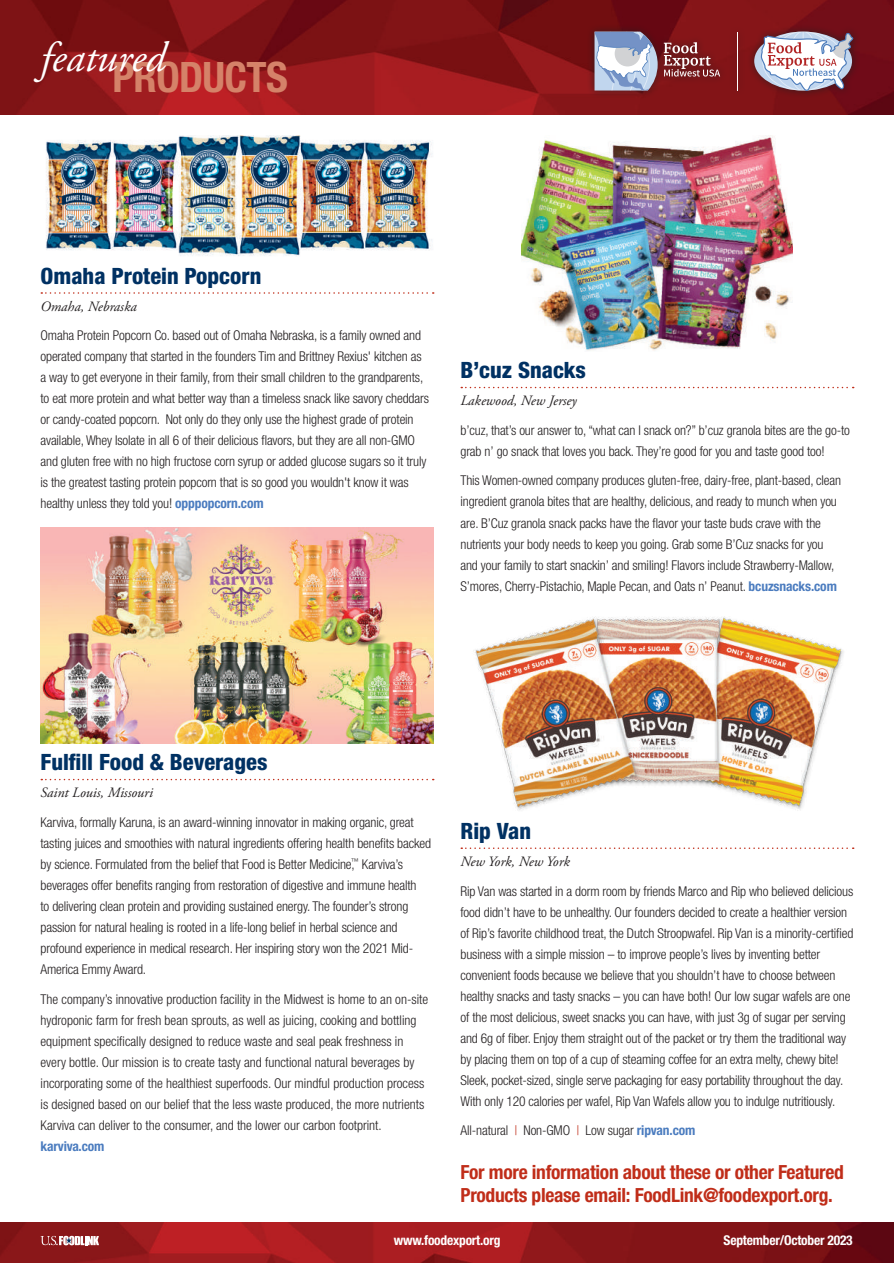
<style>
.page{position:relative;width:894px;height:1263px;background:#fff}
.page>*{position:absolute;margin:0;border:0;box-sizing:border-box;transform-origin:0 0}
.t1{font:700 condensed 42px "Helvetica Neue LT Std";letter-spacing:-.015em;color:#d58269}
.t2{font:italic 42px "Adobe Garamond Pro";color:#fff}
.t3{font:800 condensed 22.5px "Helvetica Neue LT Std";color:#003163}
.t4{font:700 condensed 19.5px/22.5px "Helvetica Neue LT Std";letter-spacing:-.015em;color:#c02d19}
.t5{font:italic 14.25px "Adobe Garamond Pro";color:#231f20}
.t6{font:300 condensed 13.5px/21px "Helvetica Neue LT Std";letter-spacing:-.01em;color:#231f20}
.t7{font:700 condensed 13.5px "Helvetica Neue LT Std";letter-spacing:-.015em;color:#fff}
.t8{font:700 condensed 13.5px "Helvetica Neue LT Std";letter-spacing:-.015em;color:#4b7cbf}
.s1{font-weight:700;color:#4b7cbf}
.s2{color:#c02d19}
</style>
<div class="page">
<img style="left:0;top:0;width:893px;height:114px">
<div style="left:586px;top:24px;width:274px;height:75px;background:#231f20;opacity:.75"></div>
<svg style="left:594px;top:32px;width:63px;height:58px"></svg>
<svg style="left:663px;top:42px;width:56px;height:35px"></svg>
<svg style="left:760px;top:32px;width:93px;height:59px"></svg>
<hr style="left:736px;top:32px;width:1px;height:58px;background:#fff">
<img style="left:0;top:1222px;width:893px;height:41px">
<svg style="left:40px;top:1235px;width:59px;height:10px"></svg>
<svg style="left:41px;top:292px;width:392px;height:2px"></svg>
<svg style="left:41px;top:779px;width:392px;height:1px"></svg>
<img style="left:46px;top:135px;width:387px;height:121px">
<img style="left:40px;top:527px;width:393px;height:216px">
<svg style="left:461px;top:387px;width:392px;height:1px"></svg>
<svg style="left:461px;top:847px;width:392px;height:2px"></svg>
<img style="left:521px;top:135px;width:271px;height:216px">
<img style="left:475px;top:616px;width:369px;height:194px">
<h1 class="t2" style="left:40px;top:32px;width:126px">featured</h1>
<h1 class="t1" style="left:112px;top:51px;width:177px">PRODUCTS</h1>
<h2 class="t3" style="left:40px;top:262px;width:222px">Omaha Protein Popcorn</h2>
<p class="t5" style="left:40px;top:297px;width:98px">Omaha, Nebraska</p>
<p class="t6" style="left:40px;top:325px;width:390px">Omaha Protein Popcorn Co. based out of Omaha Nebraska, is a family owned and operated company that started in the founders Tim and Brittney Rexius' kitchen as a way to get everyone in their family, from their small children to the grandparents, to eat more protein and what better way than a timeless snack like savory cheddars or candy-coated popcorn. Not only do they only use the highest grade of protein available, Whey Isolate in all 6 of their delicious flavors, but they are all non-GMO and gluten free with no high fructose corn syrup or added glucose sugars so it truly is the greatest tasting protein popcorn that is so good you wouldn't know it was healthy unless they told you! <span class="s1">opppopcorn.com</span></p>
<h2 class="t3" style="left:460px;top:356px;width:127px">B’cuz Snacks</h2>
<p class="t5" style="left:460px;top:392px;width:118px">Lakewood, New Jersey</p>
<p class="t6" style="left:460px;top:419px;width:391px">b’cuz, that’s our answer to, “what can I snack on?” b’cuz granola bites are the go-to grab n’ go snack that loves you back. They’re good for you and taste good too!</p>
<p class="t6" style="left:460px;top:470px;width:382px">This Women-owned company produces gluten-free, dairy-free, plant-based, clean ingredient granola bites that are healthy, delicious, and ready to munch when you are. B’Cuz granola snack packs have the flavor your taste buds crave with the nutrients your body needs to keep you going. Grab some B’Cuz snacks for you and your family to start snackin’ and smiling! Flavors include Strawberry-Mallow, S’mores, Cherry-Pistachio, Maple Pecan, and Oats n’ Peanut. <span class="s1">bcuzsnacks.com</span></p>
<h2 class="t3" style="left:40px;top:748px;width:228px">Fulfill Food &amp; Beverages</h2>
<p class="t5" style="left:40px;top:784px;width:114px">Saint Louis, Missouri</p>
<p class="t6" style="left:40px;top:811px;width:392px">Karviva, formally Karuna, is an award-winning innovator in making organic, great tasting juices and smoothies with natural ingredients offering health benefits backed by science. Formulated from the belief that Food is Better Medicine,<sup>™</sup> Karviva’s beverages offer benefits ranging from restoration of digestive and immune health<br>to delivering clean protein and providing sustained energy. The founder’s strong passion for natural healing is rooted in a life-long belief in herbal science and profound experience in medical research. Her inspiring story won the 2021 Mid-America Emmy Award.</p>
<p class="t6" style="left:40px;top:988px;width:389px">The company’s innovative production facility in the Midwest is home to an on-site hydroponic farm for fresh bean sprouts, as well as juicing, cooking and bottling equipment specifically designed to reduce waste and seal peak freshness in every bottle. Our mission is to create tasty and functional natural beverages by incorporating some of the healthiest superfoods. Our mindful production process is designed based on our belief that the less waste produced, the more nutrients Karviva can deliver to the consumer, and the lower our carbon footprint.</p>
<p class="t8" style="left:40px;top:1137px;width:65px">karviva.com</p>
<h2 class="t3" style="left:460px;top:817px;width:72px">Rip Van</h2>
<p class="t5" style="left:460px;top:852px;width:111px">New York, New York</p>
<p class="t6" style="left:460px;top:880px;width:394px">Rip Van was started in a dorm room by friends Marco and Rip who believed delicious food didn’t have to be unhealthy. Our founders decided to create a healthier version of Rip’s favorite childhood treat, the Dutch Stroopwafel. Rip Van is a minority-certified business with a simple mission – to improve people’s lives by inventing better convenient foods because we believe that you shouldn’t have to choose between healthy snacks and tasty snacks – you can have both! Our low sugar wafels are one of the most delicious, sweet snacks you can have, with just 3g of sugar per serving and 6g of fiber. Enjoy them straight out of the packet or try them the traditional way by placing them on top of a cup of steaming coffee for an extra melty, chewy bite!<br>Sleek, pocket-sized, single serve packaging for easy portability throughout the day.<br>With only 120 calories per wafel, Rip Van Wafels allow you to indulge nutritiously.</p>
<p class="t6" style="left:460px;top:1119px;width:236px">All-natural <span class="s2">|</span> Non-GMO <span class="s2">|</span> Low sugar <span class="s1">ripvan.com</span></p>
<h3 class="t4" style="left:460px;top:1161px;width:385px">For more information about these or other Featured<br>Products please email: FoodLink@foodexport.org.</h3>
<p class="t7" style="left:393px;top:1232px;width:108px">www.foodexport.org</p>
<p class="t7" style="left:723px;top:1232px;width:131px">September/October 2023</p>
</div>
